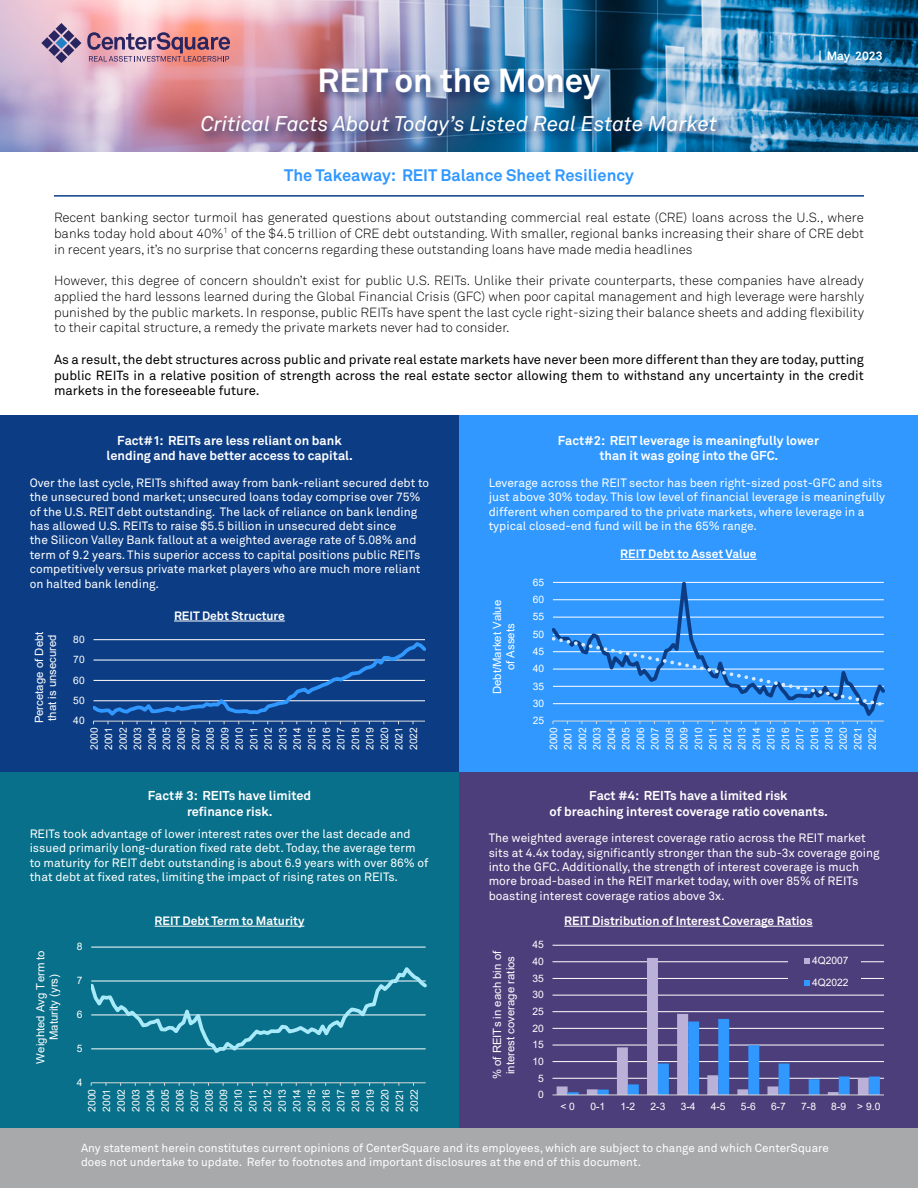
<style>
.page{position:relative;width:918px;height:1188px;background:#fff}
.page>*{position:absolute;margin:0;border:0;box-sizing:border-box;transform-origin:0 0}
.t1{font:700 33px "Akkurat Pro";color:#fff}
.t2{font:italic 21px "Akkurat Pro";color:#fff}
.t3{font:700 16.5px "Akkurat Pro";color:#3098ff}
.t4{font:13.2px/15.8px "Akkurat Light Pro";color:#000;text-align:justify}
.t5{font:13.2px/15.8px "Akkurat Pro";color:#000;text-align:justify}
.t6{font:700 12.75px/15.3px "Akkurat Pro";color:#fff;text-align:center}
.t7{font:12px/14.4px "Akkurat Pro";color:#fff}
.t8{font:700 12px "Akkurat Pro";color:#fff}
.t9{font:11.7px/14px "Akkurat Pro";color:#fff}
.t10{font:11.4px/13.2px "Arial";color:#fff;text-align:center}
.t11{font:10.2px/14.5px "Arial";letter-spacing:.005em;color:#fff;text-align:justify}
</style>
<div class="page">
<div style="left:459px;top:772px;width:459px;height:356px;background:#4c3e7a"></div>
<hr style="left:553px;top:1078px;width:331px;height:1px;background:#fff">
<hr style="left:553px;top:1061px;width:331px;height:1px;background:#fff">
<hr style="left:553px;top:1045px;width:331px;height:1px;background:#fff">
<hr style="left:553px;top:1028px;width:331px;height:1px;background:#fff">
<hr style="left:553px;top:1011px;width:331px;height:1px;background:#fff">
<hr style="left:553px;top:995px;width:331px;height:1px;background:#fff">
<hr style="left:553px;top:978px;width:331px;height:1px;background:#fff">
<hr style="left:553px;top:962px;width:331px;height:1px;background:#fff">
<hr style="left:553px;top:945px;width:331px;height:1px;background:#fff">
<hr style="left:553px;top:1095px;width:331px;height:1px;background:#d9d9d9">
<svg style="left:557px;top:958px;width:323px;height:137px"></svg>
<div style="left:0;top:772px;width:459px;height:356px;background:#08708a"></div>
<hr style="left:91px;top:947px;width:335px;height:1px;background:#fff">
<hr style="left:91px;top:1082px;width:335px;height:1px;background:#d9d9d9">
<svg style="left:91px;top:967px;width:335px;height:86px"></svg>
<div style="left:459px;top:416px;width:459px;height:356px;background:#3098ff"></div>
<svg style="left:553px;top:582px;width:332px;height:140px"></svg>
<svg style="left:553px;top:634px;width:331px;height:75px"></svg>
<div style="left:0;top:416px;width:459px;height:356px;background:#0c3d84"></div>
<hr style="left:93px;top:639px;width:332px;height:1px;background:#fff">
<svg style="left:93px;top:640px;width:333px;height:84px"></svg>
<img style="left:0;top:0;width:918px;height:152px">
<hr style="left:174px;top:621px;width:111px;height:1px;background:#fff">
<div style="left:200px;top:66px;width:528px;height:81px;background:#001f5b;opacity:.75"></div>
<svg style="left:87px;top:32px;width:143px;height:30px;background:#b78090"></svg>
<svg style="left:41px;top:23px;width:40px;height:40px;background:#9f8cac"></svg>
<hr style="left:54px;top:195px;width:810px;height:2px;background:#0c3d84">
<div style="left:0;top:1128px;width:918px;height:60px;background:#a7a9ab"></div>
<hr style="left:620px;top:559px;width:137px;height:1px;background:#fff">
<hr style="left:564px;top:926px;width:249px;height:1px;background:#fff">
<hr style="left:155px;top:926px;width:149px;height:1px;background:#fff">
<h1 class="t1" style="left:318px;top:60px;width:284px">REIT on the Money</h1>
<h2 class="t2" style="left:201px;top:111px;width:518px">Critical Facts About Today’s Listed Real Estate Market</h2>
<h3 class="t3" style="left:284px;top:165px;width:351px">The Takeaway: REIT Balance Sheet Resiliency</h3>
<p class="t8" style="left:819px;top:48px;width:66px">| May 2023</p>
<p class="t4" style="left:54px;top:210px;width:812px">Recent banking sector turmoil has generated questions about outstanding commercial real estate (CRE) loans across the U.S., where banks today hold about 40%<sup>1</sup> of the $4.5 trillion of CRE debt outstanding. With smaller, regional banks increasing their share of CRE debt in recent years, it’s no surprise that concerns regarding these outstanding loans have made media headlines</p>
<p class="t4" style="left:54px;top:273px;width:812px">However, this degree of concern shouldn’t exist for public U.S. REITs. Unlike their private counterparts, these companies have already applied the hard lessons learned during the Global Financial Crisis (GFC) when poor capital management and high leverage were harshly punished by the public markets. In response, public REITs have spent the last cycle right-sizing their balance sheets and adding flexibility to their capital structure, a remedy the private markets never had to consider.</p>
<p class="t5" style="left:54px;top:352px;width:812px">As a result, the debt structures across public and private real estate markets have never been more different than they are today, putting public REITs in a relative position of strength across the real estate sector allowing them to withstand any uncertainty in the credit markets in the foreseeable future.</p>
<p class="t6" style="left:107px;top:433px;width:248px">Fact#1: REITs are less reliant on bank lending and have better access to capital.</p>
<p class="t6" style="left:558px;top:433px;width:263px">Fact#2: REIT leverage is meaningfully lower than it was going into the GFC.</p>
<p class="t7" style="left:30px;top:476px;width:401px">Over the last cycle, REITs shifted away from bank-reliant secured debt to the unsecured bond market; unsecured loans today comprise over 75% of the U.S. REIT debt outstanding. The lack of reliance on bank lending has allowed U.S. REITs to raise $5.5 billion in unsecured debt since<br>the Silicon Valley Bank fallout at a weighted average rate of 5.08% and term of 9.2 years. This superior access to capital positions public REITs competitively versus private market players who are much more reliant on halted bank lending.</p>
<p class="t7" style="left:489px;top:476px;width:398px">Leverage across the REIT sector has been right-sized post-GFC and sits just above 30% today. This low level of financial leverage is meaningfully different when compared to the private markets, where leverage in a typical closed-end fund will be in the 65% range.</p>
<p class="t11" style="left:533px;top:575px;width:13px">65</p>
<p class="t8" style="left:620px;top:546px;width:138px">REIT Debt to Asset Value</p>
<p class="t10" style="left:33px;top:723px;width:93px;text-align:left;rotate:-90deg">Percetage of Debt that is unsecured</p>
<p class="t11" style="left:73px;top:632px;width:13px">80</p>
<p class="t11" style="left:73px;top:652px;width:13px">70</p>
<p class="t11" style="left:73px;top:673px;width:13px">60</p>
<p class="t11" style="left:73px;top:693px;width:13px">50</p>
<p class="t11" style="left:73px;top:713px;width:13px">40</p>
<p class="t8" style="left:174px;top:608px;width:112px">REIT Debt Structure</p>
<p class="t10" style="left:491px;top:694px;width:96px;rotate:-90deg">Debt/Market Value of Assets</p>
<p class="t11" style="left:533px;top:592px;width:13px">60</p>
<p class="t11" style="left:533px;top:609px;width:13px">55</p>
<p class="t11" style="left:533px;top:627px;width:13px">50</p>
<p class="t11" style="left:533px;top:644px;width:13px">45</p>
<p class="t11" style="left:533px;top:661px;width:13px">40</p>
<p class="t11" style="left:533px;top:679px;width:13px">35</p>
<p class="t11" style="left:533px;top:696px;width:13px">30</p>
<p class="t11" style="left:533px;top:713px;width:13px">25</p>
<p class="t11" style="left:87px;top:750px;width:24px;rotate:-90deg">2000<br>2001<br>2002<br>2003<br>2004<br>2005<br>2006<br>2007<br>2008<br>2009<br>2010<br>2011<br>2012<br>2013<br>2014<br>2015<br>2016<br>2017<br>2018<br>2019<br>2020<br>2021<br>2022</p>
<p class="t11" style="left:546px;top:750px;width:24px;rotate:-90deg">2000<br>2001<br>2002<br>2003<br>2004<br>2005<br>2006<br>2007<br>2008<br>2009<br>2010<br>2011<br>2012<br>2013<br>2014<br>2015<br>2016<br>2017<br>2018<br>2019<br>2020<br>2021<br>2022</p>
<p class="t6" style="left:148px;top:788px;width:165px">Fact# 3: REITs have limited refinance risk.</p>
<p class="t6" style="left:550px;top:788px;width:280px">Fact #4: REITs have a limited risk<br>of breaching interest coverage ratio covenants.</p>
<p class="t7" style="left:30px;top:827px;width:400px">REITs took advantage of lower interest rates over the last decade and issued primarily long-duration fixed rate debt. Today, the average term to maturity for REIT debt outstanding is about 6.9 years with over 86% of that debt at fixed rates, limiting the impact of rising rates on REITs.</p>
<p class="t7" style="left:489px;top:831px;width:392px">The weighted average interest coverage ratio across the REIT market sits at 4.4x today, significantly stronger than the sub-3x coverage going into the GFC. Additionally, the strength of interest coverage is much more broad-based in the REIT market today, with over 85% of REITs boasting interest coverage ratios above 3x.</p>
<p class="t10" style="left:34px;top:1064px;width:115px;rotate:-90deg">Weighted Avg Term to<br>Maturity (yrs)</p>
<p class="t8" style="left:155px;top:913px;width:151px">REIT Debt Term to Maturity</p>
<p class="t8" style="left:564px;top:913px;width:250px">REIT Distribution of Interest Coverage Ratios</p>
<p class="t11" style="left:77px;top:939px;width:7px">8</p>
<p class="t11" style="left:77px;top:973px;width:7px">7</p>
<p class="t11" style="left:77px;top:1007px;width:7px">6</p>
<p class="t11" style="left:77px;top:1041px;width:7px">5</p>
<p class="t11" style="left:77px;top:1075px;width:7px">4</p>
<p class="t11" style="left:532px;top:938px;width:13px">45</p>
<p class="t10" style="left:491px;top:1079px;width:130px;rotate:-90deg">% of REITs in each bin of interest coverage ratios</p>
<p class="t11" style="left:812px;top:950px;width:38px;line-height:21.9px">4Q2007<br>4Q2022</p>
<p class="t11" style="left:532px;top:954px;width:13px">40</p>
<p class="t11" style="left:532px;top:971px;width:13px">35</p>
<p class="t11" style="left:532px;top:987px;width:13px">30</p>
<p class="t11" style="left:532px;top:1004px;width:13px">25</p>
<p class="t11" style="left:532px;top:1021px;width:13px">20</p>
<p class="t11" style="left:532px;top:1037px;width:13px">15</p>
<p class="t11" style="left:532px;top:1054px;width:13px">10</p>
<p class="t11" style="left:538px;top:1071px;width:7px">5</p>
<p class="t11" style="left:84px;top:1112px;width:24px;rotate:-90deg">2000<br>2001<br>2002<br>2003<br>2004<br>2005<br>2006<br>2007<br>2008<br>2009<br>2010<br>2011<br>2012<br>2013<br>2014<br>2015<br>2016<br>2017<br>2018<br>2019<br>2020<br>2021<br>2022</p>
<p class="t11" style="left:538px;top:1087px;width:7px">0</p>
<p class="t11" style="left:560px;top:1099px;width:16px">&lt; 0</p>
<p class="t11" style="left:590px;top:1099px;width:16px">0-1</p>
<p class="t11" style="left:620px;top:1099px;width:16px">1-2</p>
<p class="t11" style="left:651px;top:1099px;width:16px">2-3</p>
<p class="t11" style="left:681px;top:1099px;width:16px">3-4</p>
<p class="t11" style="left:711px;top:1099px;width:16px">4-5</p>
<p class="t11" style="left:741px;top:1099px;width:16px">5-6</p>
<p class="t11" style="left:771px;top:1099px;width:16px">6-7</p>
<p class="t11" style="left:801px;top:1099px;width:16px">7-8</p>
<p class="t11" style="left:831px;top:1099px;width:51px">8-9 &gt; 9.0</p>
<p class="t9" style="left:81px;top:1141px;width:749px">Any statement herein constitutes current opinions of CenterSquare and its employees, which are subject to change and which CenterSquare does not undertake to update. Refer to footnotes and important disclosures at the end of this document.</p>
</div>
